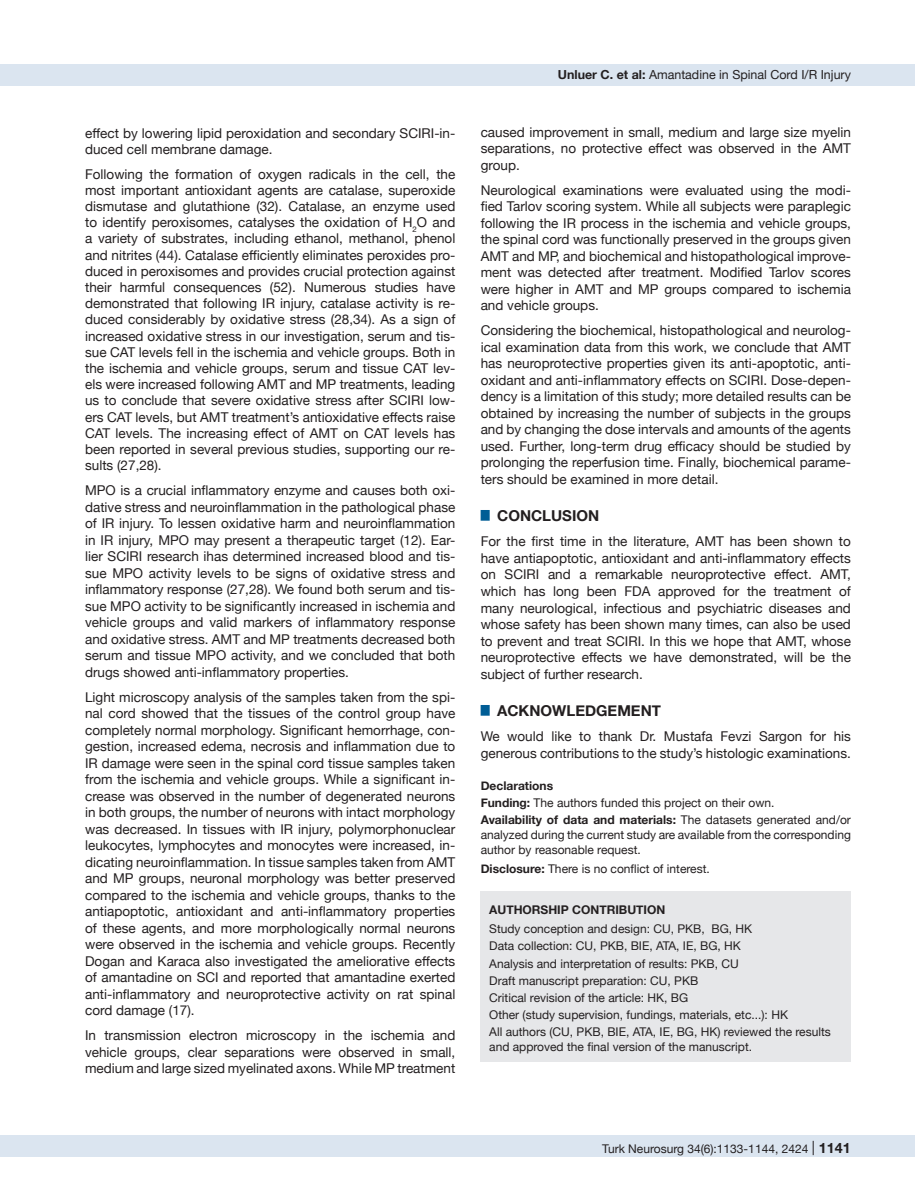
<style>
.page{position:relative;width:915px;height:1191px;background:#fff}
.page>*{position:absolute;margin:0;border:0;box-sizing:border-box;transform-origin:0 0}
.t1{font:700 15px "Helvetica Neue";color:#231f20}
.t2{font:13.5px/16.5px "Helvetica Neue";color:#231f20;text-align:justify}
.t3{font:12.45px "Helvetica Neue";color:#231f20}
.t4{font:12px/17.1px "Helvetica Neue";color:#231f20}
.t5{font:700 12px "Helvetica Neue";color:#231f20}
.s1{font-weight:700}
.s2{font-size:14.25px}
.s3{font-weight:700;font-size:14.25px}
</style>
<div class="page">
<div style="left:0;top:1135px;width:914px;height:22px;background:#dbe5f0"></div>
<div style="left:0;top:64px;width:914px;height:21px;background:#dbe5f0"></div>
<div style="left:480px;top:891px;width:370px;height:170px;background:#e6e7e9"></div>
<p class="t2" style="left:85px;top:125px;width:371px">effect by lowering lipid peroxidation and secondary SCIRI-in&shy;duced cell membrane damage.</p>
<p class="t2" style="left:85px;top:166px;width:371px">Following the formation of oxygen radicals in the cell, the most important antioxidant agents are catalase, superoxide dismutase and glutathione (32). Catalase, an enzyme used to identify peroxisomes, catalyses the oxidation of H<sub>2</sub>O and a variety of substrates, including ethanol, methanol, phenol and nitrites (44). Catalase efficiently eliminates peroxides pro&shy;duced in peroxisomes and provides crucial protection against their harmful consequences (52). Numerous studies have demonstrated that following IR injury, catalase activity is re&shy;duced considerably by oxidative stress (28,34). As a sign of increased oxidative stress in our investigation, serum and tis&shy;sue CAT levels fell in the ischemia and vehicle groups. Both in the ischemia and vehicle groups, serum and tissue CAT lev&shy;els were increased following AMT and MP treatments, leading us to conclude that severe oxidative stress after SCIRI low&shy;ers CAT levels, but AMT treatment’s antioxidative effects raise CAT levels. The increasing effect of AMT on CAT levels has been reported in several previous studies, supporting our re&shy;sults (27,28).</p>
<p class="t2" style="left:85px;top:483px;width:371px">MPO is a crucial inflammatory enzyme and causes both oxi&shy;dative stress and neuroinflammation in the pathological phase of IR injury. To lessen oxidative harm and neuroinflammation in IR injury, MPO may present a therapeutic target (12). Ear&shy;lier SCIRI research ihas determined increased blood and tis&shy;sue MPO activity levels to be signs of oxidative stress and inflammatory response (27,28). We found both serum and tis&shy;sue MPO activity to be significantly increased in ischemia and vehicle groups and valid markers of inflammatory response and oxidative stress. AMT and MP treatments decreased both serum and tissue MPO activity, and we concluded that both drugs showed anti-inflammatory properties.</p>
<p class="t2" style="left:85px;top:689px;width:371px">Light microscopy analysis of the samples taken from the spi&shy;nal cord showed that the tissues of the control group have completely normal morphology. Significant hemorrhage, con&shy;gestion, increased edema, necrosis and inflammation due to IR damage were seen in the spinal cord tissue samples taken from the ischemia and vehicle groups. While a significant in&shy;crease was observed in the number of degenerated neurons in both groups, the number of neurons with intact morphology was decreased. In tissues with IR injury, polymorphonuclear leukocytes, lymphocytes and monocytes were increased, in&shy;dicating neuroinflammation. In tissue samples taken from AMT and MP groups, neuronal morphology was better preserved compared to the ischemia and vehicle groups, thanks to the antiapoptotic, antioxidant and anti-inflammatory properties of these agents, and more morphologically normal neurons were observed in the ischemia and vehicle groups. Recently Dogan and Karaca also investigated the ameliorative effects of amantadine on SCI and reported that amantadine exerted anti-inflammatory and neuroprotective activity on rat spinal cord damage (17).</p>
<p class="t2" style="left:85px;top:1028px;width:371px">In transmission electron microscopy in the ischemia and vehicle groups, clear separations were observed in small, medium and large sized myelinated axons. While MP treatment</p>
<p class="t3" style="left:557px;top:66px;width:294px"><span class="s1">Unluer C. et al:</span> Amantadine in Spinal Cord I/R Injury</p>
<p class="t2" style="left:480px;top:124px;width:371px">caused improvement in small, medium and large size myelin separations, no protective effect was observed in the AMT group.</p>
<p class="t2" style="left:480px;top:182px;width:371px">Neurological examinations were evaluated using the modi&shy;fied Tarlov scoring system. While all subjects were paraplegic following the IR process in the ischemia and vehicle groups, the spinal cord was functionally preserved in the groups given AMT and MP, and biochemical and histopathological improve&shy;ment was detected after treatment. Modified Tarlov scores were higher in AMT and MP groups compared to ischemia and vehicle groups.</p>
<p class="t2" style="left:480px;top:323px;width:371px">Considering the biochemical, histopathological and neurolog&shy;ical examination data from this work, we conclude that AMT has neuroprotective properties given its anti-apoptotic, anti&shy;oxidant and anti-inflammatory effects on SCIRI. Dose-depen&shy;dency is a limitation of this study; more detailed results can be obtained by increasing the number of subjects in the groups and by changing the dose intervals and amounts of the agents used. Further, long-term drug efficacy should be studied by prolonging the reperfusion time. Finally, biochemical parame&shy;ters should be examined in more detail.</p>
<p class="t1" style="left:480px;top:504px;width:120px"><sup>█</sup> CONCLUSION</p>
<p class="t2" style="left:480px;top:534px;width:371px">For the first time in the literature, AMT has been shown to have antiapoptotic, antioxidant and anti-inflammatory effects on SCIRI and a remarkable neuroprotective effect. AMT, which has long been FDA approved for the treatment of many neurological, infectious and psychiatric diseases and whose safety has been shown many times, can also be used to prevent and treat SCIRI. In this we hope that AMT, whose neuroprotective effects we have demonstrated, will be the subject of further research.</p>
<p class="t1" style="left:480px;top:699px;width:182px"><sup>█</sup> ACKNOWLEDGEMENT</p>
<p class="t2" style="left:480px;top:729px;width:371px">We would like to thank Dr. Mustafa Fevzi Sargon for his generous contributions to the study’s histologic examinations.</p>
<p class="t4" style="left:480px;top:777px;width:371px"><span class="s1">Declarations<br>Funding:</span> The authors funded this project on their own.<br><span class="s1">Availability of data and materials:</span> The datasets generated and/or</p>
<p class="t4" style="left:480px;top:828px;width:371px;line-height:15px">analyzed during the current study are available from the corresponding author by reasonable request.</p>
<p class="t4" style="left:480px;top:860px;width:230px"><span class="s1">Disclosure:</span> There is no conflict of interest.</p>
<p class="t5" style="left:489px;top:900px;width:177px">AUTHORSHIP CONTRIBUTION</p>
<p class="t4" style="left:489px;top:921px;width:343px">Study conception and design: CU, PKB, BG, HK<br>Data collection: CU, PKB, BIE, ATA, IE, BG, HK<br>Analysis and interpretation of results: PKB, CU<br>Draft manuscript preparation: CU, PKB<br>Critical revision of the article: HK, BG<br>Other (study supervision, fundings, materials, etc...): HK<br>All authors (CU, PKB, BIE, ATA, IE, BG, HK) reviewed the results</p>
<p class="t4" style="left:489px;top:1039px;width:264px">and approved the final version of the manuscript.</p>
<p class="t4" style="left:602px;top:1141px;width:271px">Turk Neurosurg 34(6):1133-1144, 2424 <span class="s2">|</span> <span class="s3">11411141</span></p>
</div>
